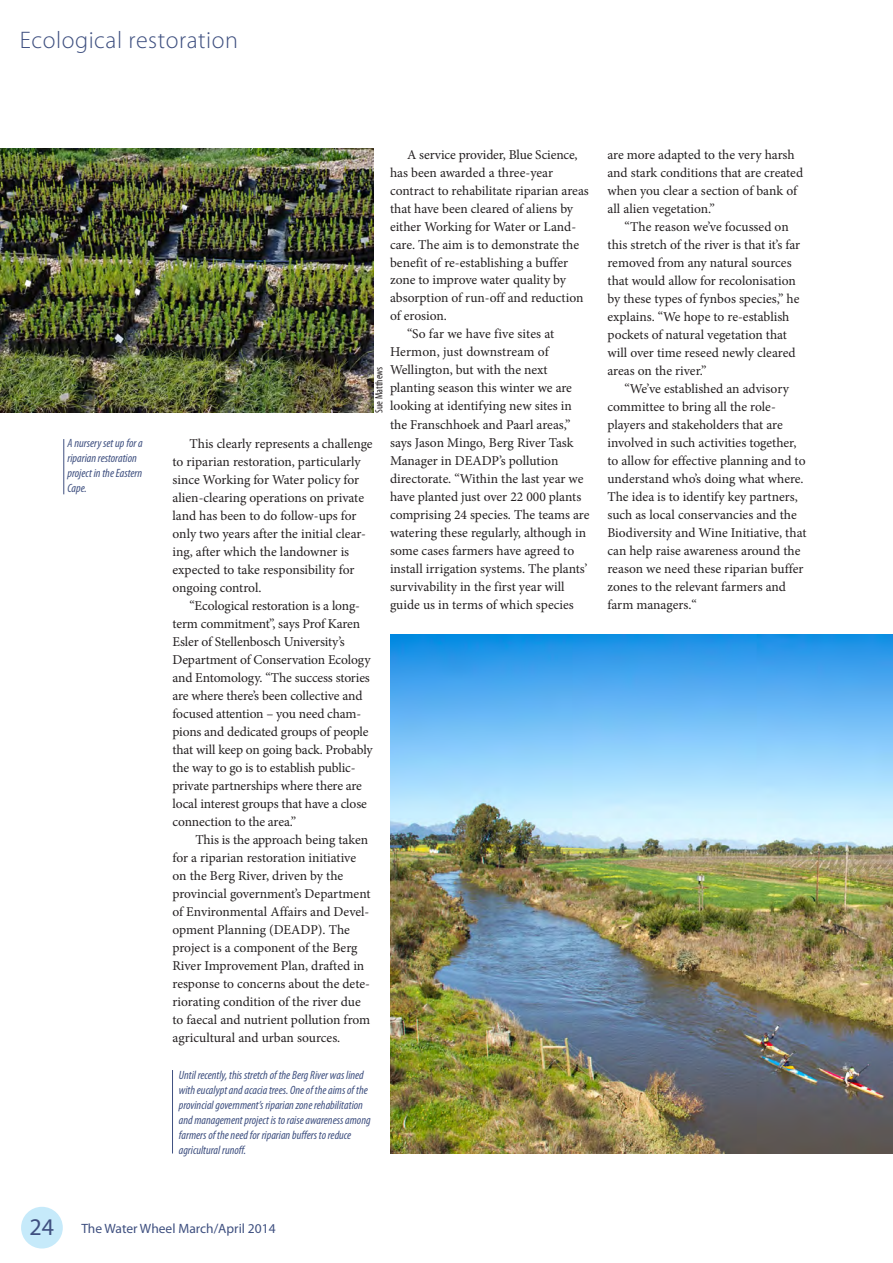
<style>
.page{position:relative;width:893px;height:1263px;background:#fff}
.page>*{position:absolute;margin:0;border:0;box-sizing:border-box;transform-origin:0 0}
.t1{font:300 24px "Myriad Pro";letter-spacing:.025em;color:#3f5080}
.Body_text{font:13.5px/18px "Minion Pro";letter-spacing:-.005em;color:#231f20}
.t2{font:13.5px "Myriad Pro";color:#3f5080}
.t3{font:italic condensed 12px/15px "Myriad Pro";color:#3f5080}
.Photo_credit{font:condensed 10.65px "Myriad Pro";color:#231f20}
.s1{font-size:24px}
</style>
<div class="page">
<div style="left:21px;top:1207px;width:42px;height:41px;background:#c6eafa;border-radius:50%"></div>
<img style="left:390px;top:635px;width:503px;height:518px">
<img style="left:0;top:149px;width:374px;height:263px">
<hr style="left:63px;top:439px;width:1px;height:55px;background:#3f5080">
<hr style="left:172px;top:1070px;width:1px;height:83px;background:#3f5080">
<h1 class="t1" style="left:20px;top:26px;width:220px">Ecological restoration</h1>
<p class="t3" style="left:68px;top:435px;width:77px">A nursery set up for a riparian restoration project in the Eastern<br>Cape.</p>
<p class="Body_text" style="left:390px;top:145px;width:200px;text-indent:17px">A service provider, Blue Science, has been awarded a three-year contract to rehabilitate riparian areas that have been cleared of aliens by either Working for Water or Land&shy;care. The aim is to demonstrate the benefit of re-establishing a buffer zone to improve water quality by absorption of run-off and reduction of erosion.</p>
<p class="Body_text" style="left:390px;top:325px;width:201px;text-indent:17px">“So far we have five sites at Hermon, just downstream of Wellington, but with the next planting season this winter we are looking at identifying new sites in the Franschhoek and Paarl areas,” says Jason Mingo, Berg River Task Manager in DEADP’s pollution directorate. “Within the last year we have planted just over 22 000 plants comprising 24 species. The teams are watering these regularly, although in some cases farmers have agreed to install irrigation systems. The plants’ survivability in the first year will guide us in terms of which species</p>
<p class="Photo_credit" style="left:373px;top:413px;width:47px;rotate:-90deg">Sue Matthews</p>
<p class="Body_text" style="left:173px;top:435px;width:202px;text-indent:17px">This clearly represents a challenge to riparian restoration, particularly since Working for Water policy for alien-clearing operations on private land has been to do follow-ups for only two years after the initial clear&shy;ing, after which the landowner is expected to take responsibility for ongoing control.</p>
<p class="Body_text" style="left:173px;top:596px;width:202px;text-indent:17px">“Ecological restoration is a long&shy;term commitment”, says Prof Karen Esler of Stellenbosch University’s Department of Conservation Ecology and Entomology. “The success stories are where there’s been collective and focused attention – you need cham&shy;pions and dedicated groups of people that will keep on going back. Probably the way to go is to establish public&shy;private partnerships where there are local interest groups that have a close connection to the area.”</p>
<p class="Body_text" style="left:173px;top:830px;width:200px;text-indent:23px">This is the approach being taken for a riparian restoration initiative on the Berg River, driven by the provincial government’s Department of Environmental Affairs and Devel&shy;opment Planning (DEADP). The project is a component of the Berg River Improvement Plan, drafted in response to concerns about the dete&shy;riorating condition of the river due to faecal and nutrient pollution from agricultural and urban sources.</p>
<p class="t3" style="left:179px;top:1067px;width:193px">Until recently, this stretch of the Berg River was lined with eucalypt and acacia trees. One of the aims of the provincial government’s riparian zone rehabilitation and management project is to raise awareness among farmers of the need for riparian buffers to reduce agricultural runoff.</p>
<p class="Body_text" style="left:607px;top:145px;width:197px">are more adapted to the very harsh and stark conditions that are created when you clear a section of bank of all alien vegetation.”</p>
<p class="Body_text" style="left:607px;top:217px;width:194px;text-indent:17px">“The reason we’ve focussed on this stretch of the river is that it’s far removed from any natural sources that would allow for recolonisation by these types of fynbos species,” he explains. “We hope to re-establish pockets of natural vegetation that will over time reseed newly cleared areas on the river.”</p>
<p class="Body_text" style="left:607px;top:379px;width:200px;text-indent:17px">“We’ve established an advisory committee to bring all the role&shy;players and stakeholders that are involved in such activities together, to allow for effective planning and to understand who’s doing what where.<br>The idea is to identify key partners, such as local conservancies and the Biodiversity and Wine Initiative, that can help raise awareness around the reason we need these riparian buffer zones to the relevant farmers and farm managers.“</p>
<p class="t2" style="left:30px;top:1220px;width:247px"><span class="s1">24</span> The Water Wheel March/April 2014</p>
</div>
